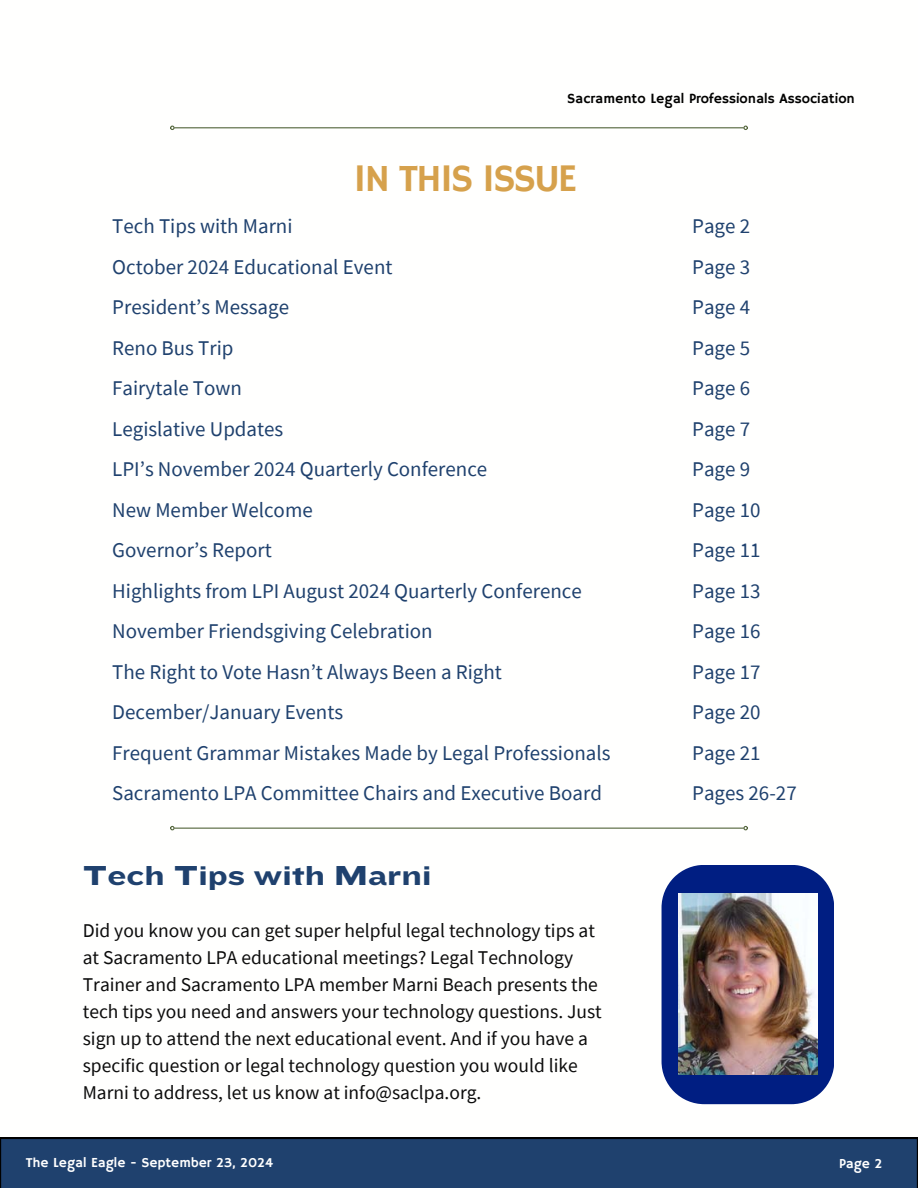
<style>
.page{position:relative;width:918px;height:1188px;background:#fff}
.page>*{position:absolute;margin:0;border:0;box-sizing:border-box;transform-origin:0 0}
.t1{font:39px "Hammersmith One";letter-spacing:-.055em;color:#d6a14c}
.t2{font:28.5px "Knockout 54";color:#1f416e}
.t3{font:21px "Source Sans Pro";color:#1f416e}
.t4{font:19.5px/27px "Source Sans Pro";color:#0c0c0c}
.t5{font:14.1px "Hammersmith One";color:#000}
.t6{font:13.8px "Hammersmith One";color:#fff}
</style>
<div class="page">
<hr style="left:174px;top:127px;width:570px;height:1px;background:#53653b">
<svg style="left:170px;top:126px;width:5px;height:4px"></svg>
<svg style="left:743px;top:126px;width:5px;height:4px"></svg>
<div style="left:0;top:1138px;width:918px;height:50px;background:#1f416e"></div>
<hr style="left:174px;top:828px;width:570px;height:1px;background:#53653b">
<svg style="left:170px;top:826px;width:5px;height:4px"></svg>
<svg style="left:743px;top:826px;width:5px;height:4px"></svg>
<svg style="left:662px;top:865px;width:172px;height:239px"></svg>
<img style="left:679px;top:894px;width:138px;height:181px">
<h3 class="t5" style="left:567px;top:90px;width:289px">Sacramento Legal Professionals Association</h3>
<h1 class="t1" style="left:354px;top:156px;width:225px">IN THIS ISSUE</h1>
<h3 class="t3" style="left:112px;top:212px;width:182px">Tech Tips with Marni</h3>
<h3 class="t3" style="left:112px;top:253px;width:282px">October 2024 Educational Event</h3>
<h3 class="t3" style="left:112px;top:293px;width:178px">President’s Message</h3>
<h3 class="t3" style="left:112px;top:334px;width:123px">Reno Bus Trip</h3>
<h3 class="t3" style="left:112px;top:374px;width:131px">Fairytale Town</h3>
<h3 class="t3" style="left:112px;top:415px;width:173px">Legislative Updates</h3>
<h3 class="t3" style="left:112px;top:455px;width:377px">LPI’s November 2024 Quarterly Conference</h3>
<h3 class="t3" style="left:112px;top:496px;width:202px">New Member Welcome</h3>
<h3 class="t3" style="left:112px;top:536px;width:161px">Governor’s Report</h3>
<h3 class="t3" style="left:112px;top:577px;width:471px">Highlights from LPI August 2024 Quarterly Conference</h3>
<h3 class="t3" style="left:112px;top:617px;width:322px">November Friendsgiving Celebration</h3>
<h3 class="t3" style="left:112px;top:658px;width:391px">The Right to Vote Hasn’t Always Been a Right</h3>
<h3 class="t3" style="left:112px;top:698px;width:233px">December/January Events</h3>
<h3 class="t3" style="left:112px;top:739px;width:500px">Frequent Grammar Mistakes Made by Legal Professionals</h3>
<h3 class="t3" style="left:112px;top:779px;width:491px">Sacramento LPA Committee Chairs and Executive Board</h3>
<p class="t2" style="left:83px;top:858px;width:350px">Tech Tips with Marni</p>
<p class="t4" style="left:83px;top:917px;width:521px">Did you know you can get super helpful legal technology tips at at Sacramento LPA educational meetings? Legal Technology Trainer and Sacramento LPA member Marni Beach presents the tech tips you need and answers your technology questions. Just sign up to attend the next educational event. And if you have a specific question or legal technology question you would like Marni to address, let us know at info@saclpa.org.</p>
<h3 class="t6" style="left:26px;top:1154px;width:249px">The Legal Eagle - September 23, 2024</h3>
<h3 class="t3" style="left:692px;top:212px;width:59px">Page 2</h3>
<h3 class="t3" style="left:692px;top:253px;width:59px">Page 3</h3>
<h3 class="t3" style="left:692px;top:293px;width:59px">Page 4</h3>
<h3 class="t3" style="left:692px;top:334px;width:59px">Page 5</h3>
<h3 class="t3" style="left:692px;top:374px;width:59px">Page 6</h3>
<h3 class="t3" style="left:692px;top:415px;width:59px">Page 7</h3>
<h3 class="t3" style="left:692px;top:455px;width:59px">Page 9</h3>
<h3 class="t3" style="left:692px;top:496px;width:70px">Page 10</h3>
<h3 class="t3" style="left:692px;top:536px;width:70px">Page 11</h3>
<h3 class="t3" style="left:692px;top:577px;width:70px">Page 13</h3>
<h3 class="t3" style="left:692px;top:617px;width:70px">Page 16</h3>
<h3 class="t3" style="left:692px;top:658px;width:70px">Page 17</h3>
<h2 class="t3" style="left:692px;top:698px;width:70px">Page 20</h2>
<h3 class="t3" style="left:692px;top:739px;width:70px">Page 21</h3>
<p class="t3" style="left:692px;top:779px;width:106px">Pages 26-27</p>
<h3 class="t6" style="left:839px;top:1156px;width:45px">Page 2</h3>
</div>
